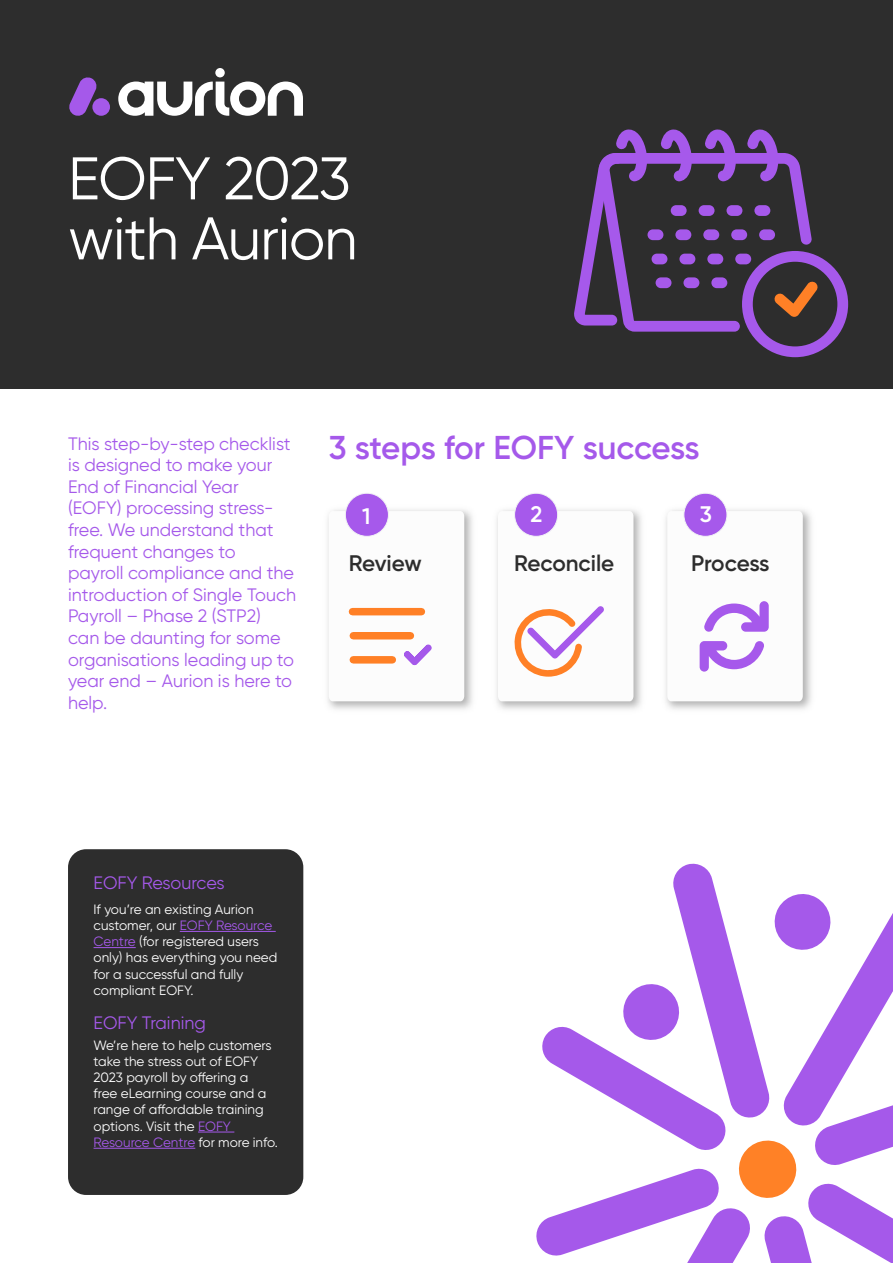
<style>
.page{position:relative;width:893px;height:1263px;background:#fff}
.page>*{position:absolute;margin:0;border:0;box-sizing:border-box;transform-origin:0 0}
.t1{font:60px/60px "Gilroy";letter-spacing:-.02em;color:#fff}
.Standfirst{font:600 33px "Gilroy";letter-spacing:-.01em;color:#a559ea}
.Standfirst-2{font:600 22.5px "Gilroy";letter-spacing:-.01em;color:#2d2d2d}
.Standfirst-3{font:600 22.5px "Gilroy";color:#fff}
.Standfirst-4{font:18px/21.6px "Gilroy";color:#a559ea}
.Body_Copy{font:13.5px/16.2px "Gilroy";color:#fff}
.s1{color:#a559ea}
</style>
<div class="page">
<div style="left:0;top:0;width:893px;height:389px;background:#2d2d2d"></div>
<svg style="left:118px;top:68px;width:185px;height:48px"></svg>
<div style="left:92px;top:98px;width:18px;height:18px;background:#a559ea;border-radius:50%"></div>
<svg style="left:69px;top:77px;width:29px;height:39px"></svg>
<svg style="left:536px;top:864px;width:357px;height:399px"></svg>
<div style="left:68px;top:849px;width:235px;height:346px;background:#2d2d2d;border-radius:18px"></div>
<hr style="left:180px;top:931px;width:96px;height:1px;background:#a559ea">
<hr style="left:94px;top:947px;width:42px;height:1px;background:#a559ea">
<hr style="left:198px;top:1132px;width:36px;height:1px;background:#a559ea">
<hr style="left:94px;top:1148px;width:101px;height:1px;background:#a559ea">
<svg style="left:574px;top:129px;width:274px;height:228px"></svg>
<img style="left:496px;top:505px;width:146px;height:205px">
<img style="left:327px;top:505px;width:146px;height:205px">
<div style="left:345px;top:493px;width:43px;height:43px;background:#a659eb;border-radius:50%"></div>
<div style="left:345px;top:493px;width:44px;height:44px;border:1px solid #f2f2f5;border-radius:50%"></div>
<div style="left:515px;top:493px;width:43px;height:43px;background:#a659eb;border-radius:50%"></div>
<div style="left:514px;top:493px;width:44px;height:44px;border:1px solid #f2f2f5;border-radius:50%"></div>
<img style="left:665px;top:505px;width:147px;height:205px">
<div style="left:684px;top:493px;width:43px;height:43px;background:#a659eb;border-radius:50%"></div>
<div style="left:683px;top:493px;width:44px;height:44px;border:1px solid #f2f2f5;border-radius:50%"></div>
<svg style="left:498px;top:511px;width:135px;height:190px"></svg>
<svg style="left:667px;top:511px;width:136px;height:190px"></svg>
<svg style="left:329px;top:511px;width:135px;height:190px"></svg>
<h1 class="t1" style="left:68px;top:148px;width:291px">EOFY 2023 with Aurion</h1>
<p class="Standfirst-4" style="left:68px;top:432px;width:229px">This step-by-step checklist is designed to make your<br>End of Financial Year (EOFY) processing stress&shy;free. We understand that frequent changes to<br>payroll compliance and the introduction of Single Touch<br>Payroll – Phase 2 (STP2) can be daunting for some organisations leading up to year end – Aurion is here to help.</p>
<p class="Standfirst" style="left:329px;top:427px;width:372px">3 steps for EOFY success</p>
<p class="Standfirst-3" style="left:362px;top:502px;width:10px">1</p>
<p class="Standfirst-3" style="left:530px;top:500px;width:13px">2</p>
<p class="Standfirst-3" style="left:700px;top:500px;width:14px">3</p>
<p class="Standfirst-2" style="left:349px;top:549px;width:74px">Review</p>
<p class="Standfirst-2" style="left:514px;top:549px;width:102px">Reconcile</p>
<p class="Standfirst-2" style="left:691px;top:549px;width:80px">Process</p>
<p class="Standfirst-4" style="left:94px;top:872px;width:133px">EOFY Resources</p>
<p class="Body_Copy" style="left:94px;top:901px;width:185px">If you’re an existing Aurion customer, our <span class="s1">EOFY Resource<br>Centre</span> (for registered users only) has everything you need for a successful and fully compliant EOFY.</p>
<p class="Standfirst-4" style="left:94px;top:1012px;width:114px">EOFY Training</p>
<p class="Body_Copy" style="left:94px;top:1037px;width:186px">We’re here to help customers take the stress out of EOFY<br>2023 payroll by offering a<br>free eLearning course and a range of affordable training options. Visit the <span class="s1">EOFY<br>Resource Centre</span> for more info.</p>
</div>
